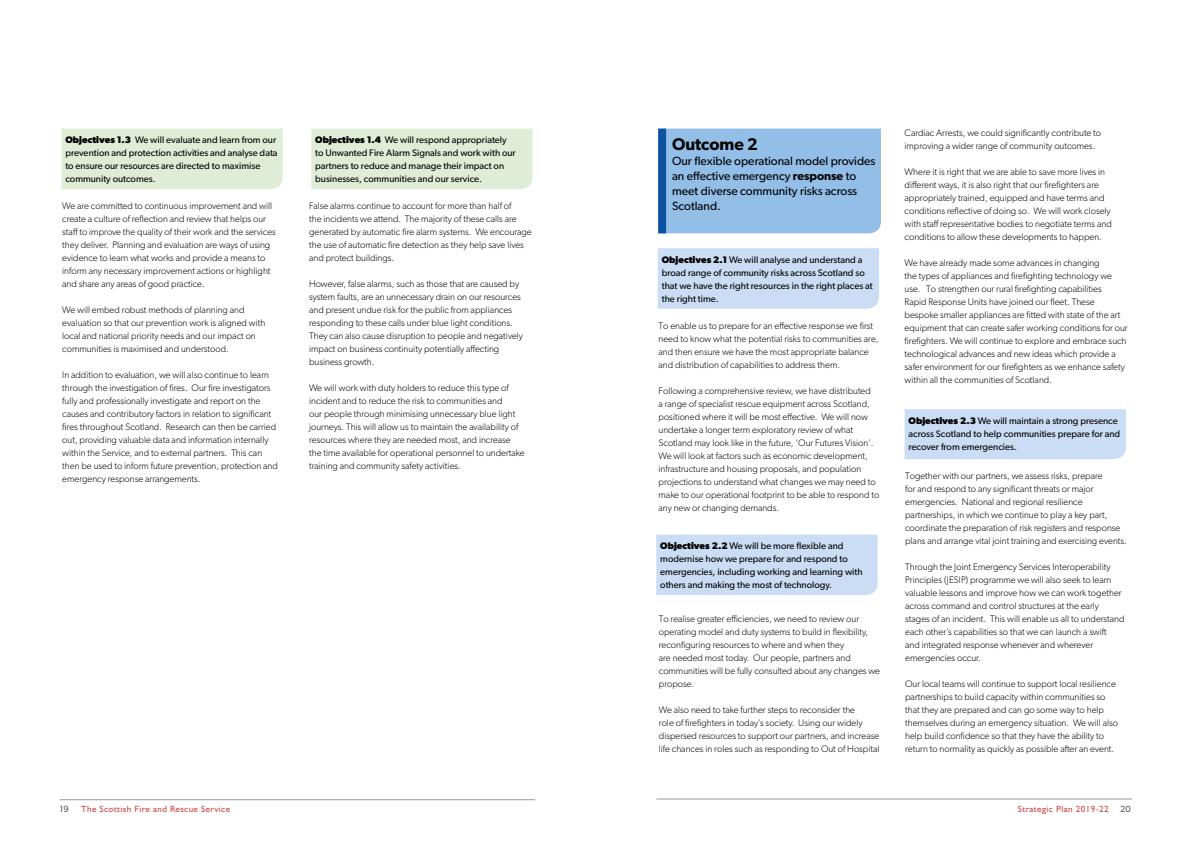
<style>
.page{position:relative;width:1191px;height:842px;background:#fff}
.page>*{position:absolute;margin:0;border:0;box-sizing:border-box;transform-origin:0 0}
.t1{font:600 17px "Gibson";color:#000}
.t2{font:12px/15px "Gibson";color:#000}
.t3{font:300 9.5px/13px "Gibson";color:#000}
.t4{font:9.5px/13px "Gibson";color:#000}
.t5{font:9px "Humanist 521 BT";letter-spacing:.05em;color:#cd4845}
.t6{font:9px "Gibson";color:#4c565c}
.s1{font-weight:700}
.s2{font-weight:600}
</style>
<div class="page">
<hr style="left:60px;top:799px;width:475px;height:1px;background:#939da3">
<hr style="left:656px;top:799px;width:476px;height:1px;background:#939da3">
<div style="left:61px;top:129px;width:222px;height:60px;background:#dfedd7"></div>
<div style="left:311px;top:129px;width:221px;height:60px;background:#dfedd7"></div>
<div style="left:666px;top:129px;width:215px;height:104px;background:#93bee7"></div>
<div style="left:658px;top:129px;width:8px;height:104px;background:#0d52a0"></div>
<div style="left:658px;top:248px;width:221px;height:61px;background:#cbddf4"></div>
<div style="left:656px;top:535px;width:221px;height:60px;background:#cbddf4"></div>
<div style="left:904px;top:409px;width:222px;height:50px;background:#cbddf4"></div>
<p class="t4" style="left:65px;top:133px;width:214px"><span class="s1">Objectives 1.3</span> We will evaluate and learn from our prevention and protection activities and analyse data to ensure our resources are directed to maximise community outcomes.</p>
<p class="t4" style="left:315px;top:133px;width:202px"><span class="s1">Objectives 1.4</span> We will respond appropriately to Unwanted Fire Alarm Signals and work with our partners to reduce and manage their impact on businesses, communities and our service.</p>
<p class="t3" style="left:309px;top:200px;width:224px">False alarms continue to account for more than half of<br>the incidents we attend. The majority of these calls are generated by automatic fire alarm systems. We encourage the use of automatic fire detection as they help save lives and protect buildings.</p>
<p class="t3" style="left:309px;top:277px;width:215px">However, false alarms, such as those that are caused by system faults, are an unnecessary drain on our resources and present undue risk for the public from appliances responding to these calls under blue light conditions.<br>They can also cause disruption to people and negatively impact on business continuity potentially affecting business growth.</p>
<p class="t3" style="left:309px;top:381px;width:217px">We will work with duty holders to reduce this type of incident and to reduce the risk to communities and<br>our people through minimising unnecessary blue light journeys. This will allow us to maintain the availability of resources where they are needed most, and increase the time available for operational personnel to undertake training and community safety activities.</p>
<p class="t3" style="left:62px;top:200px;width:215px">We are committed to continuous improvement and will create a culture of reflection and review that helps our staff to improve the quality of their work and the services they deliver. Planning and evaluation are ways of using evidence to learn what works and provide a means to inform any necessary improvement actions or highlight and share any areas of good practice.</p>
<p class="t3" style="left:62px;top:304px;width:205px">We will embed robust methods of planning and evaluation so that our prevention work is aligned with local and national priority needs and our impact on communities is maximised and understood.</p>
<p class="t3" style="left:62px;top:368px;width:217px">In addition to evaluation, we will also continue to learn through the investigation of fires. Our fire investigators fully and professionally investigate and report on the causes and contributory factors in relation to significant fires throughout Scotland. Research can then be carried out, providing valuable data and information internally within the Service, and to external partners. This can then be used to inform future prevention, protection and emergency response arrangements.</p>
<h1 class="t1" style="left:672px;top:134px;width:87px">Outcome 2</h1>
<p class="t2" style="left:672px;top:153px;width:205px">Our flexible operational model provides an effective emergency <span class="s2">response</span> to meet diverse community risks across<br>Scotland.</p>
<p class="t4" style="left:662px;top:253px;width:213px"><span class="s1">Objectives 2.1</span> We will analyse and understand a broad range of community risks across Scotland so that we have the right resources in the right places at the right time.</p>
<p class="t3" style="left:658px;top:319px;width:221px">To enable us to prepare for an effective response we first need to know what the potential risks to communities are, and then ensure we have the most appropriate balance and distribution of capabilities to address them.</p>
<p class="t3" style="left:658px;top:384px;width:222px">Following a comprehensive review, we have distributed<br>a range of specialist rescue equipment across Scotland, positioned where it will be most effective. We will now undertake a longer term exploratory review of what Scotland may look like in the future, ‘Our Futures Vision’.<br>We will look at factors such as economic development, infrastructure and housing proposals, and population projections to understand what changes we may need to make to our operational footprint to be able to respond to any new or changing demands.</p>
<p class="t4" style="left:660px;top:539px;width:204px"><span class="s1">Objectives 2.2</span> We will be more flexible and modernise how we prepare for and respond to emergencies, including working and learning with others and making the most of technology.</p>
<p class="t3" style="left:659px;top:612px;width:223px">To realise greater efficiencies, we need to review our operating model and duty systems to build in flexibility, reconfiguring resources to where and when they<br>are needed most today. Our people, partners and communities will be fully consulted about any changes we propose.</p>
<p class="t3" style="left:659px;top:703px;width:222px">We also need to take further steps to reconsider the<br>role of firefighters in today’s society. Using our widely dispersed resources to support our partners, and increase life chances in roles such as responding to Out of Hospital</p>
<p class="t3" style="left:904px;top:126px;width:198px">Cardiac Arrests, we could significantly contribute to improving a wider range of community outcomes.</p>
<p class="t3" style="left:904px;top:165px;width:209px">Where it is right that we are able to save more lives in different ways, it is also right that our firefighters are appropriately trained, equipped and have terms and conditions reflective of doing so. We will work closely with staff representative bodies to negotiate terms and conditions to allow these developments to happen.</p>
<p class="t3" style="left:904px;top:256px;width:225px">We have already made some advances in changing<br>the types of appliances and firefighting technology we use. To strengthen our rural firefighting capabilities<br>Rapid Response Units have joined our fleet. These bespoke smaller appliances are fitted with state of the art equipment that can create safer working conditions for our firefighters. We will continue to explore and embrace such technological advances and new ideas which provide a safer environment for our firefighters as we enhance safety within all the communities of Scotland.</p>
<p class="t4" style="left:908px;top:414px;width:213px"><span class="s1">Objectives 2.3</span> We will maintain a strong presence across Scotland to help communities prepare for and recover from emergencies.</p>
<p class="t3" style="left:905px;top:469px;width:223px">Together with our partners, we assess risks, prepare<br>for and respond to any significant threats or major emergencies. National and regional resilience partnerships, in which we continue to play a key part, coordinate the preparation of risk registers and response plans and arrange vital joint training and exercising events.</p>
<p class="t3" style="left:905px;top:560px;width:221px">Through the Joint Emergency Services Interoperability Principles (JESIP) programme we will also seek to learn valuable lessons and improve how we can work together across command and control structures at the early stages of an incident. This will enable us all to understand each other’s capabilities so that we can launch a swift<br>and integrated response whenever and wherever emergencies occur.</p>
<p class="t3" style="left:905px;top:677px;width:214px">Our local teams will continue to support local resilience partnerships to build capacity within communities so that they are prepared and can go some way to help themselves during an emergency situation. We will also help build confidence so that they have the ability to return to normality as quickly as possible after an event.</p>
<p class="t6" style="left:60px;top:803px;width:11px">19</p>
<p class="t6" style="left:1120px;top:803px;width:12px">20</p>
<p class="t5" style="left:81px;top:803px;width:150px">The Scottish Fire and Rescue Service</p>
<p class="t5" style="left:1017px;top:803px;width:92px">Strategic Plan 2019-22</p>
</div>
